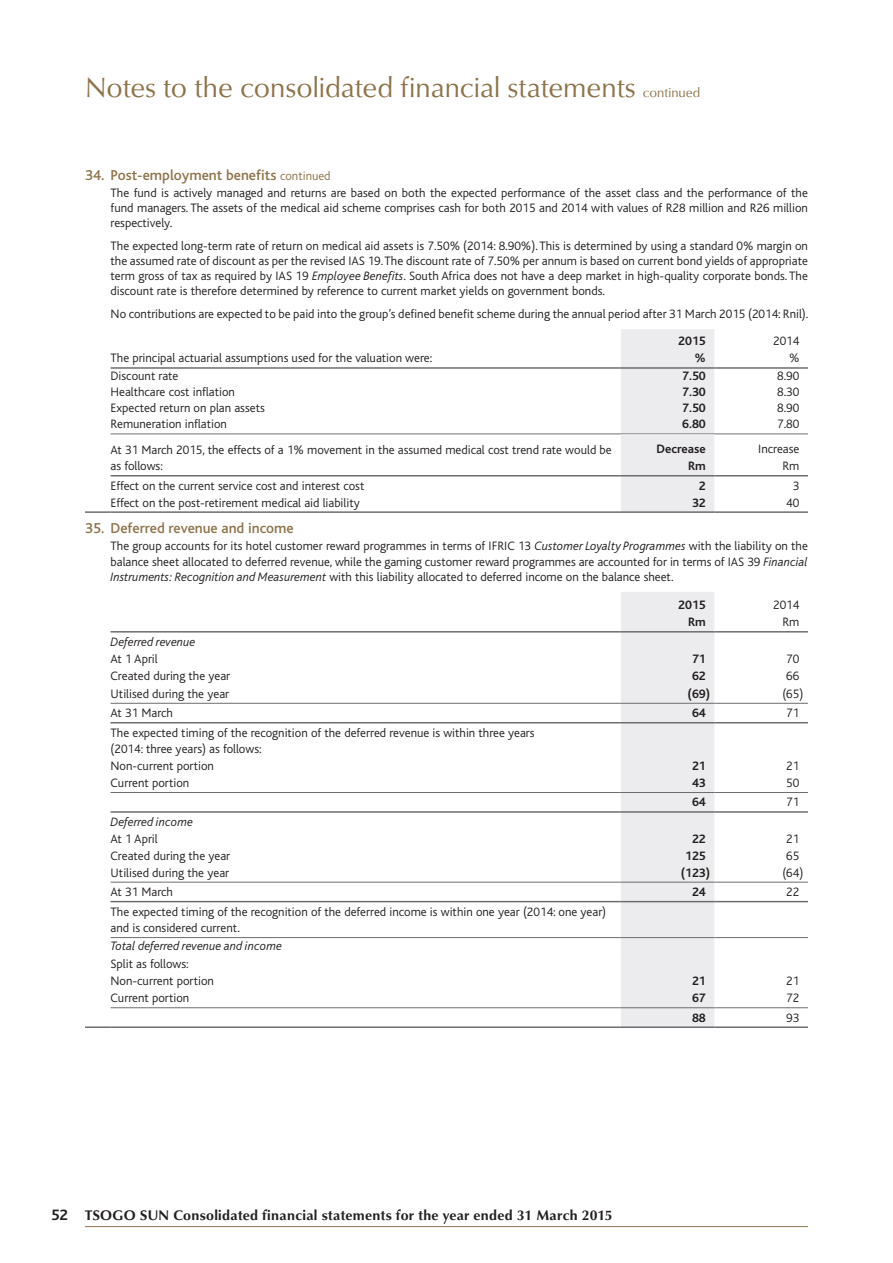
<style>
.page{position:relative;width:893px;height:1263px;background:#fff}
.page>*{position:absolute;margin:0;border:0;box-sizing:border-box;transform-origin:0 0}
.t1{font:28.5px "Classico Becker";color:#8d734a}
.t2{font:500 15px "Bliss";color:#8d734a}
.t3{font:700 14.25px "Classico Becker";letter-spacing:.02em;color:#231f20}
.t4{font:300 12.75px/15px "Bliss";color:#231f20}
.t5{font:italic 300 12.75px/17px "Bliss";color:#231f20}
.t6{font:700 12.75px "Bliss";color:#231f20}
.s1{font-size:13.5px}
.s2{font-weight:300;font-size:12.75px}
.s3{font-style:italic}
.s4{font-weight:700}
.s5{font-style:normal}
.s6{font-family:"Bliss";font-size:15.75px}
</style>
<div class="page">
<hr style="left:85px;top:1226px;width:723px;height:1px;background:#8d734a">
<hr style="left:111px;top:367px;width:510px;height:2px;background:#6c6d70">
<hr style="left:714px;top:367px;width:94px;height:2px;background:#6c6d70">
<hr style="left:111px;top:433px;width:510px;height:1px;background:#6c6d70">
<hr style="left:714px;top:433px;width:94px;height:1px;background:#6c6d70">
<div style="left:621px;top:329px;width:93px;height:182px;background:#ececee"></div>
<hr style="left:621px;top:475px;width:93px;height:1px;background:#6c6d70">
<hr style="left:714px;top:475px;width:94px;height:1px;background:#6c6d70">
<hr style="left:85px;top:511px;width:26px;height:2px;background:#6c6d70">
<hr style="left:111px;top:511px;width:510px;height:2px;background:#6c6d70">
<hr style="left:621px;top:511px;width:93px;height:2px;background:#6c6d70">
<hr style="left:714px;top:511px;width:94px;height:2px;background:#6c6d70">
<hr style="left:111px;top:475px;width:510px;height:1px;background:#6c6d70">
<div style="left:621px;top:592px;width:93px;height:434px;background:#ececee"></div>
<hr style="left:111px;top:1007px;width:510px;height:1px;background:#6c6d70">
<hr style="left:621px;top:1007px;width:93px;height:1px;background:#6c6d70">
<hr style="left:714px;top:1007px;width:94px;height:1px;background:#6c6d70">
<hr style="left:85px;top:1026px;width:26px;height:2px;background:#6c6d70">
<hr style="left:111px;top:1026px;width:510px;height:2px;background:#6c6d70">
<hr style="left:621px;top:1026px;width:93px;height:2px;background:#6c6d70">
<hr style="left:714px;top:1026px;width:94px;height:2px;background:#6c6d70">
<hr style="left:111px;top:792px;width:510px;height:1px;background:#6c6d70">
<hr style="left:621px;top:792px;width:93px;height:1px;background:#6c6d70">
<hr style="left:714px;top:792px;width:94px;height:1px;background:#6c6d70">
<hr style="left:111px;top:811px;width:510px;height:2px;background:#6c6d70">
<hr style="left:621px;top:811px;width:93px;height:2px;background:#6c6d70">
<hr style="left:714px;top:811px;width:94px;height:2px;background:#6c6d70">
<hr style="left:111px;top:631px;width:510px;height:1px;background:#6c6d70">
<hr style="left:621px;top:631px;width:93px;height:1px;background:#6c6d70">
<hr style="left:714px;top:631px;width:94px;height:1px;background:#6c6d70">
<hr style="left:111px;top:703px;width:510px;height:1px;background:#6c6d70">
<hr style="left:621px;top:703px;width:93px;height:1px;background:#6c6d70">
<hr style="left:714px;top:703px;width:94px;height:1px;background:#6c6d70">
<hr style="left:111px;top:722px;width:510px;height:1px;background:#6c6d70">
<hr style="left:621px;top:722px;width:93px;height:1px;background:#6c6d70">
<hr style="left:714px;top:722px;width:94px;height:1px;background:#6c6d70">
<hr style="left:111px;top:882px;width:510px;height:1px;background:#6c6d70">
<hr style="left:621px;top:882px;width:93px;height:1px;background:#6c6d70">
<hr style="left:714px;top:882px;width:94px;height:1px;background:#6c6d70">
<hr style="left:111px;top:901px;width:510px;height:1px;background:#6c6d70">
<hr style="left:621px;top:901px;width:93px;height:1px;background:#6c6d70">
<hr style="left:714px;top:901px;width:94px;height:1px;background:#6c6d70">
<hr style="left:111px;top:937px;width:510px;height:1px;background:#6c6d70">
<hr style="left:621px;top:937px;width:93px;height:1px;background:#6c6d70">
<hr style="left:714px;top:937px;width:94px;height:1px;background:#6c6d70">
<h1 class="t1" style="left:85px;top:71px;width:617px">Notes to the consolidated financial statements <span class="s1">continued</span></h1>
<p class="t2" style="left:85px;top:167px;width:247px">34. Post-employment benefits <span class="s2">continued</span></p>
<p class="t4" style="left:111px;top:185px;width:699px;text-align:justify">The fund is actively managed and returns are based on both the expected performance of the asset class and the performance of the fund managers. The assets of the medical aid scheme comprises cash for both 2015 and 2014 with values of R28 million and R26 million respectively.</p>
<p class="t4" style="left:111px;top:239px;width:699px;text-align:justify">The expected long-term rate of return on medical aid assets is 7.50% (2014: 8.90%). This is determined by using a standard 0% margin on the assumed rate of discount as per the revised IAS 19. The discount rate of 7.50% per annum is based on current bond yields of appropriate term gross of tax as required by IAS 19 <span class="s3">Employee Benefits</span>. South Africa does not have a deep market in high-quality corporate bonds. The discount rate is therefore determined by reference to current market yields on government bonds.</p>
<p class="t4" style="left:678px;top:301px;width:132px;line-height:26.2px;text-indent:-568px">No contributions are expected to be paid into the group’s defined benefit scheme during the annual period after 31 March 2015 (2014: Rnil).<br><span class="s4">2015</span></p>
<p class="t4" style="left:773px;top:333px;width:28px">2014</p>
<p class="t4" style="left:111px;top:351px;width:323px">The principal actuarial assumptions used for the valuation were:</p>
<p class="t6" style="left:694px;top:352px;width:13px">%</p>
<p class="t4" style="left:789px;top:351px;width:12px">%</p>
<p class="t4" style="left:111px;top:369px;width:69px">Discount rate</p>
<p class="t6" style="left:682px;top:369px;width:25px">7.50</p>
<p class="t4" style="left:777px;top:369px;width:24px">8.90</p>
<p class="t4" style="left:111px;top:385px;width:126px">Healthcare cost inflation</p>
<p class="t6" style="left:682px;top:385px;width:25px">7.30</p>
<p class="t4" style="left:777px;top:385px;width:24px">8.30</p>
<p class="t4" style="left:111px;top:401px;width:156px">Expected return on plan assets</p>
<p class="t6" style="left:682px;top:401px;width:25px">7.50</p>
<p class="t4" style="left:777px;top:401px;width:24px">8.90</p>
<p class="t4" style="left:111px;top:417px;width:118px">Remuneration inflation</p>
<p class="t6" style="left:682px;top:418px;width:25px">6.80</p>
<p class="t4" style="left:777px;top:417px;width:24px">7.80</p>
<p class="t4" style="left:111px;top:443px;width:503px;line-height:15.8px">At 31 March 2015, the effects of a 1% movement in the assumed medical cost trend rate would be as follows:</p>
<p class="t6" style="left:657px;top:442px;width:51px">Decrease</p>
<p class="t4" style="left:758px;top:442px;width:43px">Increase</p>
<p class="t6" style="left:688px;top:459px;width:19px">Rm</p>
<p class="t4" style="left:782px;top:459px;width:18px">Rm</p>
<p class="t4" style="left:111px;top:478px;width:255px">Effect on the current service cost and interest cost</p>
<p class="t6" style="left:699px;top:479px;width:8px">2</p>
<p class="t4" style="left:793px;top:478px;width:8px">3</p>
<p class="t4" style="left:111px;top:495px;width:251px">Effect on the post-retirement medical aid liability</p>
<p class="t6" style="left:692px;top:496px;width:15px">32</p>
<p class="t4" style="left:786px;top:495px;width:15px">40</p>
<p class="t2" style="left:85px;top:521px;width:210px">35. Deferred revenue and income</p>
<p class="t4" style="left:111px;top:539px;width:699px;line-height:15.5px;text-align:justify">The group accounts for its hotel customer reward programmes in terms of IFRIC 13 <span class="s3">Customer Loyalty Programmes</span> with the liability on the balance sheet allocated to deferred revenue, while the gaming customer reward programmes are accounted for in terms of IAS 39 <span class="s3">Financial Instruments: Recognition and Measurement</span> with this liability allocated to deferred income on the balance sheet.</p>
<p class="t6" style="left:678px;top:598px;width:29px">2015</p>
<p class="t4" style="left:773px;top:598px;width:28px">2014</p>
<p class="t6" style="left:688px;top:615px;width:19px">Rm</p>
<p class="t4" style="left:782px;top:615px;width:18px">Rm</p>
<p class="t5" style="left:111px;top:633px;width:86px">Deferred revenue<br><span class="s5">At 1 April</span></p>
<p class="t6" style="left:692px;top:652px;width:15px">71</p>
<p class="t4" style="left:786px;top:651px;width:15px">70</p>
<p class="t4" style="left:111px;top:668px;width:121px">Created during the year</p>
<p class="t6" style="left:692px;top:669px;width:15px">62</p>
<p class="t4" style="left:786px;top:668px;width:15px">66</p>
<p class="t4" style="left:111px;top:686px;width:120px">Utilised during the year</p>
<p class="t6" style="left:688px;top:687px;width:24px">(69)</p>
<p class="t4" style="left:782px;top:686px;width:23px">(65)</p>
<p class="t4" style="left:111px;top:706px;width:64px">At 31 March</p>
<p class="t6" style="left:692px;top:706px;width:15px">64</p>
<p class="t4" style="left:786px;top:706px;width:15px">71</p>
<p class="t4" style="left:111px;top:724px;width:426px;line-height:16.6px">The expected timing of the recognition of the deferred revenue is within three years (2014: three years) as follows:<br>Non-current portion</p>
<p class="t6" style="left:692px;top:759px;width:15px">21</p>
<p class="t4" style="left:786px;top:759px;width:15px">21</p>
<p class="t4" style="left:111px;top:775px;width:80px">Current portion</p>
<p class="t6" style="left:692px;top:776px;width:15px">43</p>
<p class="t4" style="left:786px;top:775px;width:15px">50</p>
<p class="t6" style="left:692px;top:796px;width:15px">64</p>
<p class="t4" style="left:786px;top:795px;width:15px">71</p>
<p class="t5" style="left:111px;top:813px;width:84px">Deferred income<br><span class="s5">At 1 April</span></p>
<p class="t6" style="left:692px;top:832px;width:15px">22</p>
<p class="t4" style="left:786px;top:831px;width:15px">21</p>
<p class="t4" style="left:111px;top:848px;width:121px">Created during the year</p>
<p class="t6" style="left:685px;top:849px;width:22px">125</p>
<p class="t4" style="left:786px;top:848px;width:15px">65</p>
<p class="t4" style="left:111px;top:865px;width:120px">Utilised during the year</p>
<p class="t6" style="left:681px;top:866px;width:31px">(123)</p>
<p class="t4" style="left:782px;top:865px;width:23px">(64)</p>
<p class="t4" style="left:111px;top:885px;width:64px">At 31 March</p>
<p class="t6" style="left:692px;top:885px;width:15px">24</p>
<p class="t4" style="left:786px;top:885px;width:15px">22</p>
<p class="t4" style="left:111px;top:903px;width:497px;line-height:16.5px">The expected timing of the recognition of the deferred income is within one year (2014: one year) and is considered current.</p>
<p class="t5" style="left:111px;top:937px;width:173px;line-height:18.1px">Total deferred revenue and income<br><span class="s5">Split as follows:</span></p>
<p class="t4" style="left:111px;top:974px;width:105px">Non-current portion</p>
<p class="t6" style="left:692px;top:974px;width:15px">21</p>
<p class="t4" style="left:786px;top:974px;width:15px">21</p>
<p class="t4" style="left:111px;top:991px;width:80px">Current portion</p>
<p class="t6" style="left:692px;top:991px;width:15px">67</p>
<p class="t4" style="left:786px;top:991px;width:15px">72</p>
<p class="t6" style="left:692px;top:1011px;width:15px">88</p>
<p class="t4" style="left:786px;top:1010px;width:15px">93</p>
<p class="t3" style="left:51px;top:1206px;width:563px"><span class="s6">52</span> TSOGO SUN Consolidated financial statements for the year ended 31 March 2015</p>
</div>
